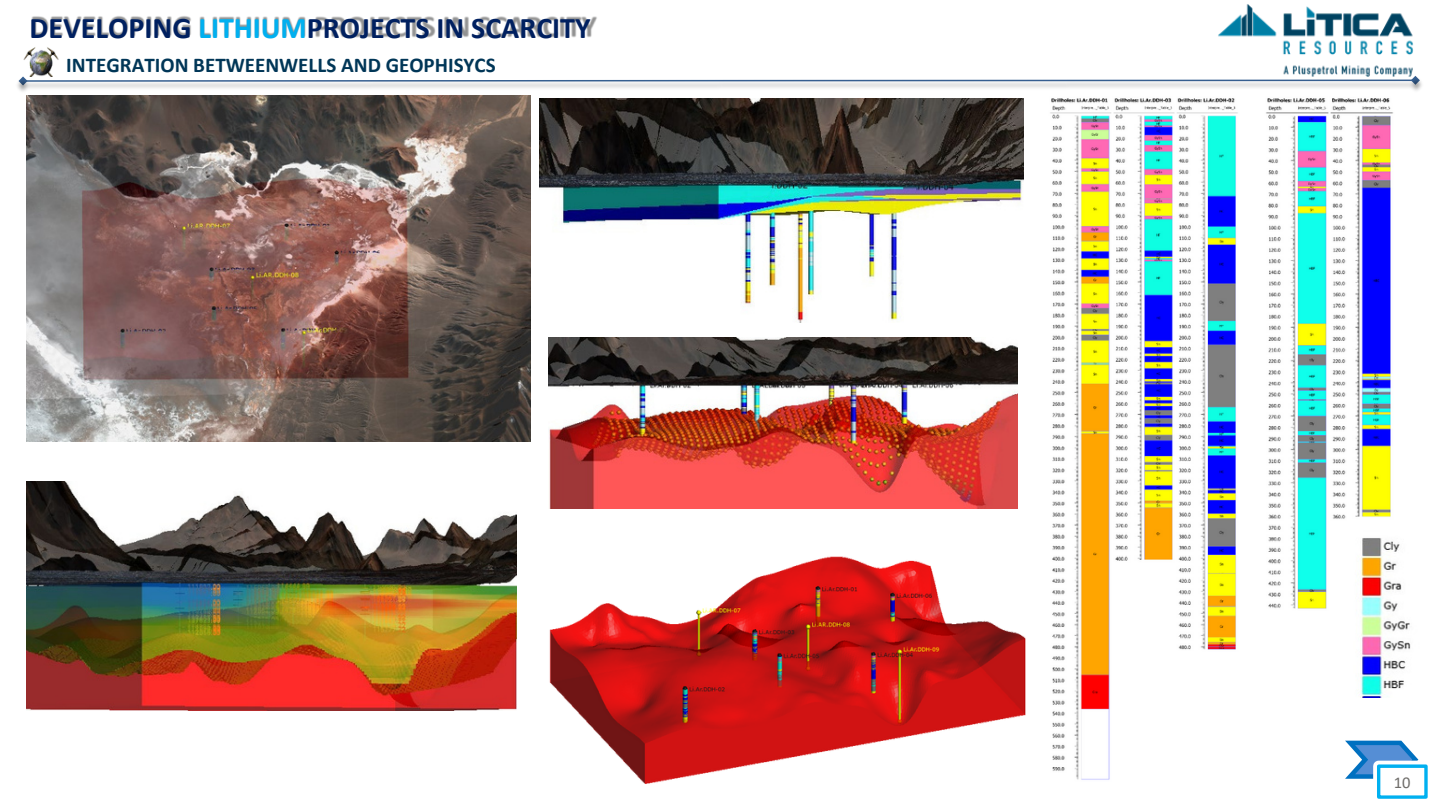
<style>
.page{position:relative;width:1440px;height:810px;background:#fff}
.page>*{position:absolute;margin:0;border:0;box-sizing:border-box;transform-origin:0 0}
.t1{font:700 30px "Calibri";color:#002060}
.t2{font:700 21px "Calibri";color:#003657}
.t3{font:16.5px "Calibri";color:#6f6d6a}
.s1{color:#00b0f0}
</style>
<div class="page">
<svg style="left:1345px;top:740px;width:74px;height:39px"></svg>
<div style="left:1379px;top:766px;width:47px;height:31px;background:#fff"></div>
<div style="left:1377px;top:764px;width:51px;height:35px;border:3px solid #00b0f0"></div>
<div style="left:1378px;top:766px;width:48px;height:31px;border:1px solid #00b0f0"></div>
<img style="left:17px;top:76px;width:1405px;height:20px">
<img style="left:1211px;top:4px;width:211px;height:75px">
<img style="left:26px;top:95px;width:504px;height:347px">
<img style="left:1265px;top:95px;width:129px;height:514px">
<img style="left:1048px;top:95px;width:192px;height:685px">
<img style="left:1347px;top:530px;width:64px;height:168px">
<img style="left:549px;top:482px;width:477px;height:302px">
<img style="left:29px;top:63px;width:24px;height:13px">
<img style="left:548px;top:337px;width:469px;height:171px">
<img style="left:26px;top:482px;width:491px;height:229px">
<img style="left:540px;top:98px;width:484px;height:224px">
<img style="left:23px;top:16px;width:156px;height:47px">
<img style="left:179px;top:16px;width:418px;height:22px">
<p class="t1" style="left:30px;top:15px;width:563px">DEVELOPING <span class="s1">LITHIUM</span>PROJECTS IN SCARCITY</p>
<p class="t2" style="left:66px;top:56px;width:431px">INTEGRATION BETWEENWELLS AND GEOPHISYCS</p>
<p class="t3" style="left:1394px;top:776px;width:18px">10</p>
</div>
